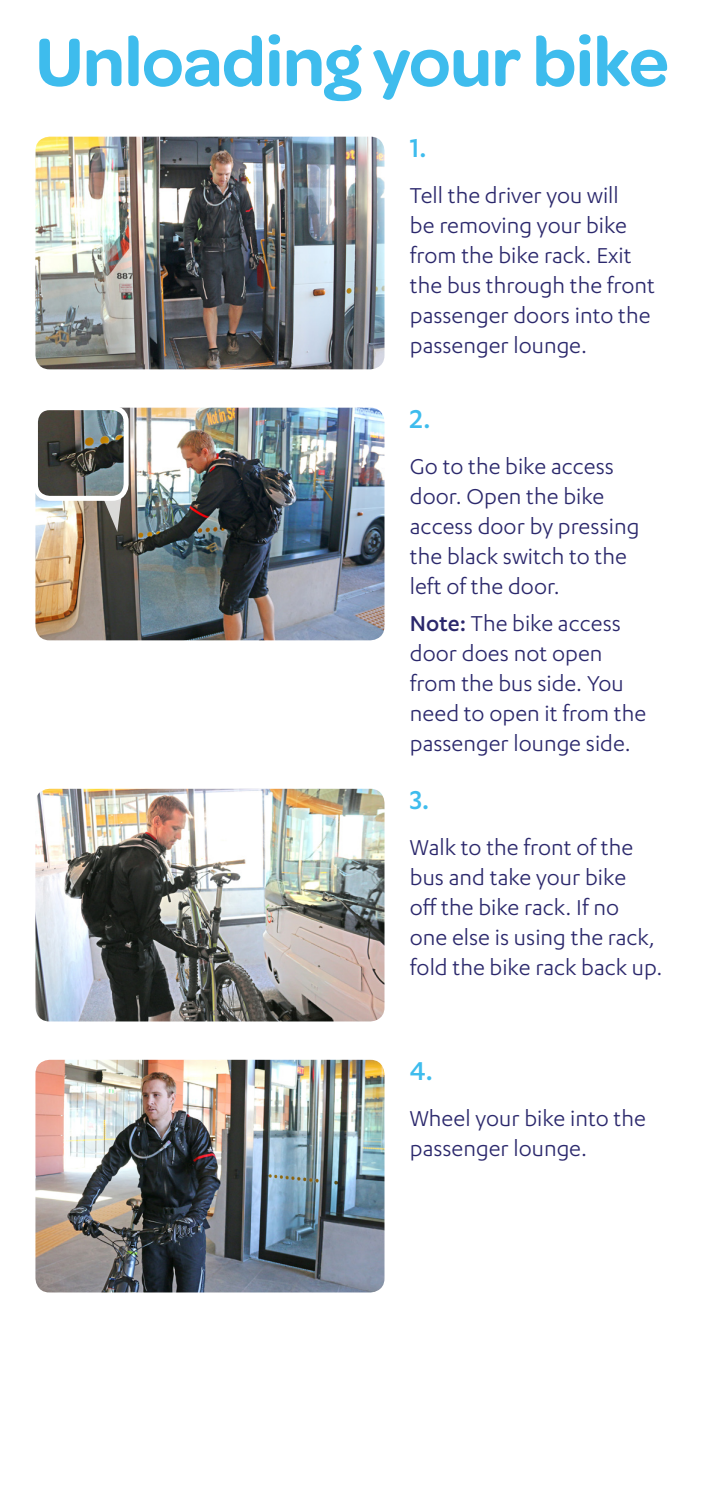
<style>
.page{position:relative;width:702px;height:1489px;background:#fff}
.page>*{position:absolute;margin:0;border:0;box-sizing:border-box;transform-origin:0 0}
.t1{font:600 72.5px "Omnes";letter-spacing:-.01em;color:#3ebced}
.t2{font:500 30px "Karbon";color:#3ebced}
.t3{font:25px/30px "Karbon";color:#2b286c}
.s1{font-weight:500}
</style>
<div class="page">
<img style="left:35px;top:137px;width:349px;height:232px">
<img style="left:35px;top:788px;width:349px;height:233px">
<img style="left:35px;top:1059px;width:349px;height:233px">
<img style="left:35px;top:407px;width:349px;height:233px">
<svg style="left:103px;top:499px;width:20px;height:33px"></svg>
<img style="left:35px;top:407px;width:91px;height:91px">
<div style="left:33px;top:405px;width:96px;height:96px;border:5px solid #fff;border-radius:14px"></div>
<h1 class="t1" style="left:35px;top:20px;width:635px">Unloading your bike</h1>
<p class="t2" style="left:410px;top:131px;width:18px">1.</p>
<p class="t3" style="left:410px;top:179px;width:247px">Tell the driver you will<br>be removing your bike from the bike rack. Exit the bus through the front passenger doors into the passenger lounge.</p>
<p class="t2" style="left:410px;top:402px;width:22px">2.</p>
<p class="t3" style="left:410px;top:450px;width:231px">Go to the bike access door. Open the bike access door by pressing the black switch to the left of the door.</p>
<p class="t3" style="left:410px;top:607px;width:238px"><span class="s1">Note:</span> The bike access door does not open from the bus side. You need to open it from the passenger lounge side.</p>
<p class="t2" style="left:410px;top:783px;width:21px">3.</p>
<p class="t3" style="left:410px;top:831px;width:254px">Walk to the front of the bus and take your bike<br>off the bike rack. If no one else is using the rack, fold the bike rack back up.</p>
<p class="t2" style="left:410px;top:1054px;width:25px">4.</p>
<p class="t3" style="left:410px;top:1102px;width:237px">Wheel your bike into the passenger lounge.</p>
</div>
